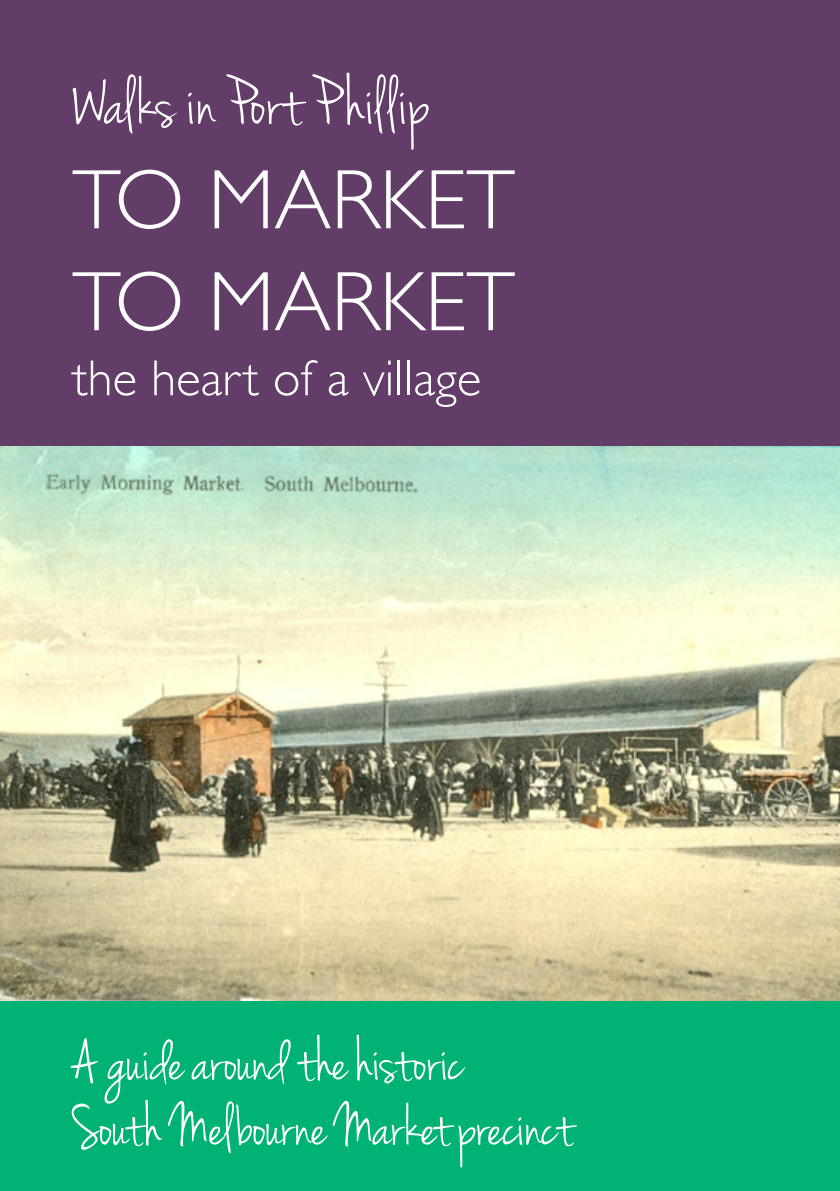
<style>
.page{position:relative;width:840px;height:1191px;background:#fff}
.page>*{position:absolute;margin:0;border:0;box-sizing:border-box;transform-origin:0 0}
.t1{font:300 84.8px/101.8px "Gill Sans";color:#fff}
.t2{font:71px "Jenna Sue";letter-spacing:.02em;color:#fff}
.t3{font:62.2px/65px "Jenna Sue";letter-spacing:-.01em;color:#fff}
.t4{font:300 51px "Gill Sans";color:#fff}
</style>
<div class="page">
<div style="left:0;top:996px;width:839px;height:194px;background:#00b374"></div>
<img style="left:0;top:445px;width:839px;height:555px">
<div style="left:0;top:0;width:839px;height:445px;background:#623d67"></div>
<p class="t2" style="left:72px;top:62px;width:360px">Walks in Port Phillip</p>
<h1 class="t1" style="left:72px;top:149px;width:444px">TO MARKET<br>TO MARKET</h1>
<p class="t4" style="left:72px;top:349px;width:410px">the heart of a village</p>
<p class="t3" style="left:72px;top:1032px;width:502px">A guide around the historic<br>South Melbourne Market precinct</p>
</div>
